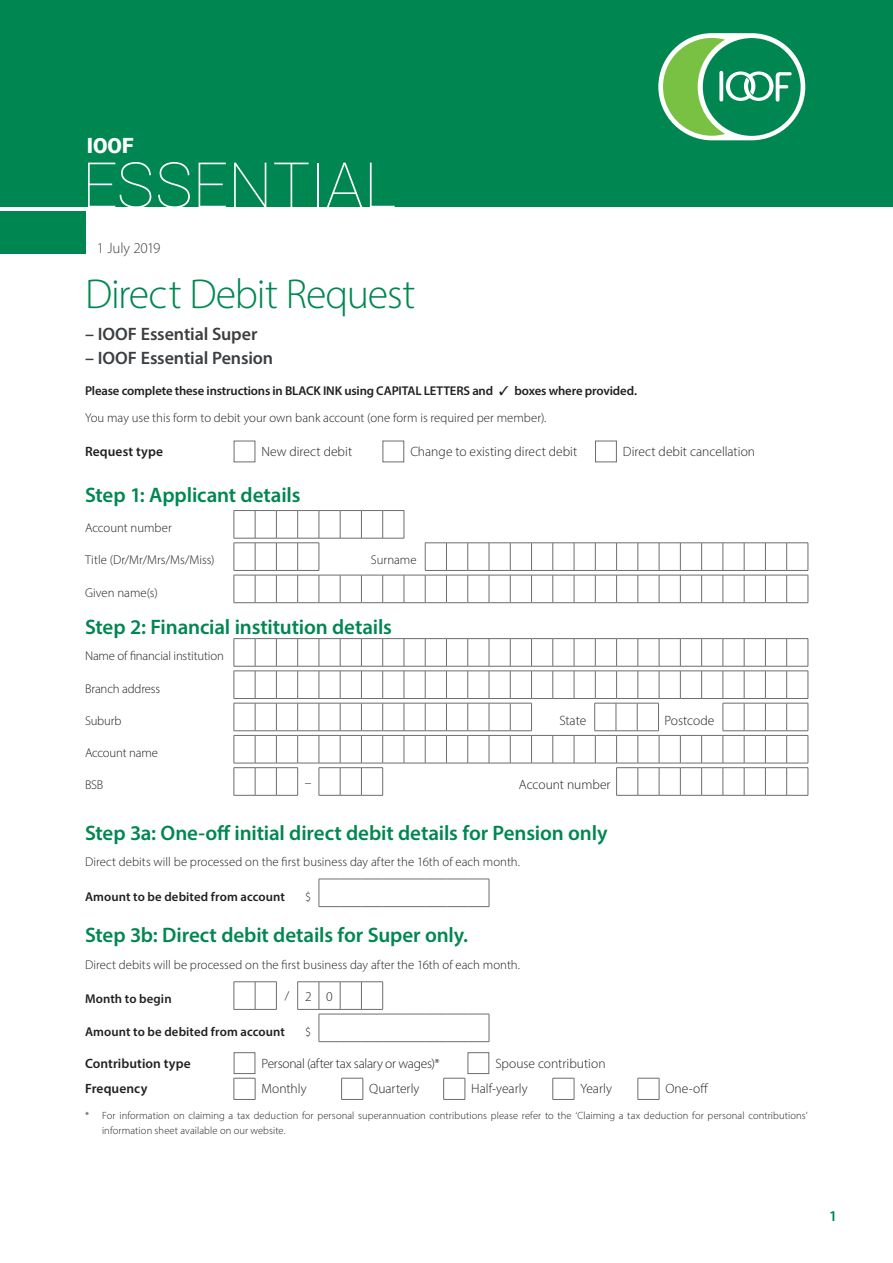
<style>
.page{position:relative;width:893px;height:1263px;background:#fff}
.page>*{position:absolute;margin:0;border:0;box-sizing:border-box;transform-origin:0 0}
.t1{font:100 63px "Roboto";color:#fff}
.t2{font:300 42px "Myriad Pro";letter-spacing:-.03em;color:#008751}
.t3{font:600 21px "Myriad Pro";letter-spacing:-.01em;color:#008751}
.t4{font:900 21px "Roboto";color:#fff}
.t5{font:600 18px "Myriad Pro";letter-spacing:-.005em;color:#3c3f42}
.t6{font:300 15px "Myriad Pro";letter-spacing:-.01em;color:#3c3f42}
.t7{font:600 15px "Myriad Pro";color:#008751}
.t8{font:300 13.5px "Myriad Pro";color:#231f20}
.t9{font:600 13.5px "Myriad Pro";letter-spacing:.005em;color:#231f20}
.t10{font:300 13.5px "Myriad Pro";letter-spacing:-.02em;color:#231f20}
.t11{font:300 12.75px "Myriad Pro";color:#231f20}
.t12{font:600 12.75px/26.5px "Myriad Pro";letter-spacing:-.005em;color:#231f20}
.t13{font:300 10.5px/15px "Myriad Pro";letter-spacing:.01em;color:#231f20}
.s1{font-weight:300}
.s2{font-size:12.75px}
</style>
<div class="page">
<div style="left:0;top:211px;width:86px;height:42px;background:#008751"></div>
<div style="left:0;top:0;width:893px;height:207px;background:#008751"></div>
<div style="left:658px;top:33px;width:147px;height:107px;background:#fff;border-radius:54px"></div>
<div style="left:703px;top:38px;width:98px;height:98px;background:#008751;border-radius:50%"></div>
<svg style="left:663px;top:38px;width:129px;height:98px"></svg>
<svg style="left:233px;top:440px;width:384px;height:22px"></svg>
<div style="left:234px;top:441px;width:21px;height:21px;background:#fff;border:1px solid #6c6d70"></div>
<div style="left:383px;top:441px;width:21px;height:21px;background:#fff;border:1px solid #6c6d70"></div>
<div style="left:595px;top:441px;width:22px;height:21px;background:#fff;border:1px solid #6c6d70"></div>
<svg style="left:233px;top:510px;width:576px;height:93px"></svg>
<svg style="left:233px;top:638px;width:576px;height:158px"></svg>
<svg style="left:318px;top:879px;width:172px;height:28px"></svg>
<svg style="left:233px;top:981px;width:427px;height:119px"></svg>
<h3 class="t4" style="left:87px;top:131px;width:48px">IOOF</h3>
<h1 class="t1" style="left:82px;top:141px;width:316px">ESSENTIAL</h1>
<p class="t6" style="left:97px;top:239px;width:65px">1 July 2019</p>
<h2 class="t2" style="left:85px;top:269px;width:332px">Direct Debit Request</h2>
<h3 class="t5" style="left:85px;top:323px;width:174px">– IOOF Essential Super</h3>
<h3 class="t5" style="left:85px;top:347px;width:190px">– IOOF Essential Pension</h3>
<p class="t12" style="left:85px;top:377px;width:553px">Please complete these instructions in BLACK INK using CAPITAL LETTERS and ✓ boxes where provided.<br><span class="s1">You may use this form to debit your own bank account (one form is required per member).</span></p>
<p class="t9" style="left:85px;top:443px;width:80px">Request type</p>
<p class="t8" style="left:261px;top:443px;width:92px">New direct debit</p>
<p class="t8" style="left:410px;top:443px;width:168px">Change to existing direct debit</p>
<p class="t8" style="left:623px;top:443px;width:134px">Direct debit cancellation</p>
<h3 class="t3" style="left:85px;top:481px;width:217px">Step 1: Applicant details</h3>
<p class="t11" style="left:85px;top:520px;width:88px">Account number</p>
<p class="t11" style="left:85px;top:552px;width:131px">Title (Dr/Mr/Mrs/Ms/Miss)</p>
<p class="t11" style="left:371px;top:552px;width:47px">Surname</p>
<p class="t11" style="left:85px;top:585px;width:74px">Given name(s)</p>
<h3 class="t3" style="left:85px;top:614px;width:308px">Step 2: Financial institution details</h3>
<p class="t11" style="left:85px;top:648px;width:140px">Name of financial institution</p>
<p class="t11" style="left:85px;top:681px;width:77px">Branch address</p>
<p class="t11" style="left:85px;top:713px;width:38px">Suburb</p>
<p class="t8" style="left:559px;top:712px;width:28px">State</p>
<p class="t8" style="left:664px;top:712px;width:52px">Postcode</p>
<p class="t11" style="left:85px;top:745px;width:75px">Account name</p>
<p class="t11" style="left:85px;top:777px;width:20px">BSB</p>
<p class="t8" style="left:305px;top:774px;width:8px">–</p>
<p class="t8" style="left:519px;top:777px;width:93px">Account number</p>
<h3 class="t3" style="left:85px;top:819px;width:524px">Step 3a: One-off initial direct debit details for Pension only</h3>
<p class="t11" style="left:85px;top:854px;width:437px">Direct debits will be processed on the first business day after the 16th of each month.</p>
<p class="t12" style="left:85px;top:883px;width:201px">Amount to be debited from account</p>
<p class="t11" style="left:305px;top:889px;width:8px">$</p>
<h3 class="t3" style="left:85px;top:922px;width:385px">Step 3b: Direct debit details for Super only.</h3>
<p class="t11" style="left:85px;top:957px;width:437px">Direct debits will be processed on the first business day after the 16th of each month.</p>
<p class="t12" style="left:85px;top:985px;width:88px">Month to begin</p>
<p class="t8" style="left:285px;top:988px;width:50px"><span class="s2">/</span>20</p>
<p class="t12" style="left:85px;top:1018px;width:201px">Amount to be debited from account</p>
<p class="t11" style="left:305px;top:1024px;width:8px">$</p>
<p class="t9" style="left:85px;top:1055px;width:107px">Contribution type</p>
<p class="t10" style="left:261px;top:1055px;width:180px">Personal (after tax salary or wages)*</p>
<p class="t8" style="left:495px;top:1055px;width:112px">Spouse contribution</p>
<p class="t9" style="left:85px;top:1080px;width:64px">Frequency</p>
<p class="t8" style="left:261px;top:1081px;width:47px">Monthly</p>
<p class="t8" style="left:369px;top:1081px;width:52px">Quarterly</p>
<p class="t8" style="left:471px;top:1081px;width:58px">Half-yearly</p>
<p class="t8" style="left:580px;top:1081px;width:33px">Yearly</p>
<p class="t8" style="left:665px;top:1081px;width:44px">One-off</p>
<p class="t13" style="left:102px;top:1108px;width:707px;text-indent:-17px">* For information on claiming a tax deduction for personal superannuation contributions please refer to the ‘Claiming a tax deduction for personal contributions’ information sheet available on our website.</p>
<p class="t7" style="left:829px;top:1206px;width:10px">1</p>
</div>
